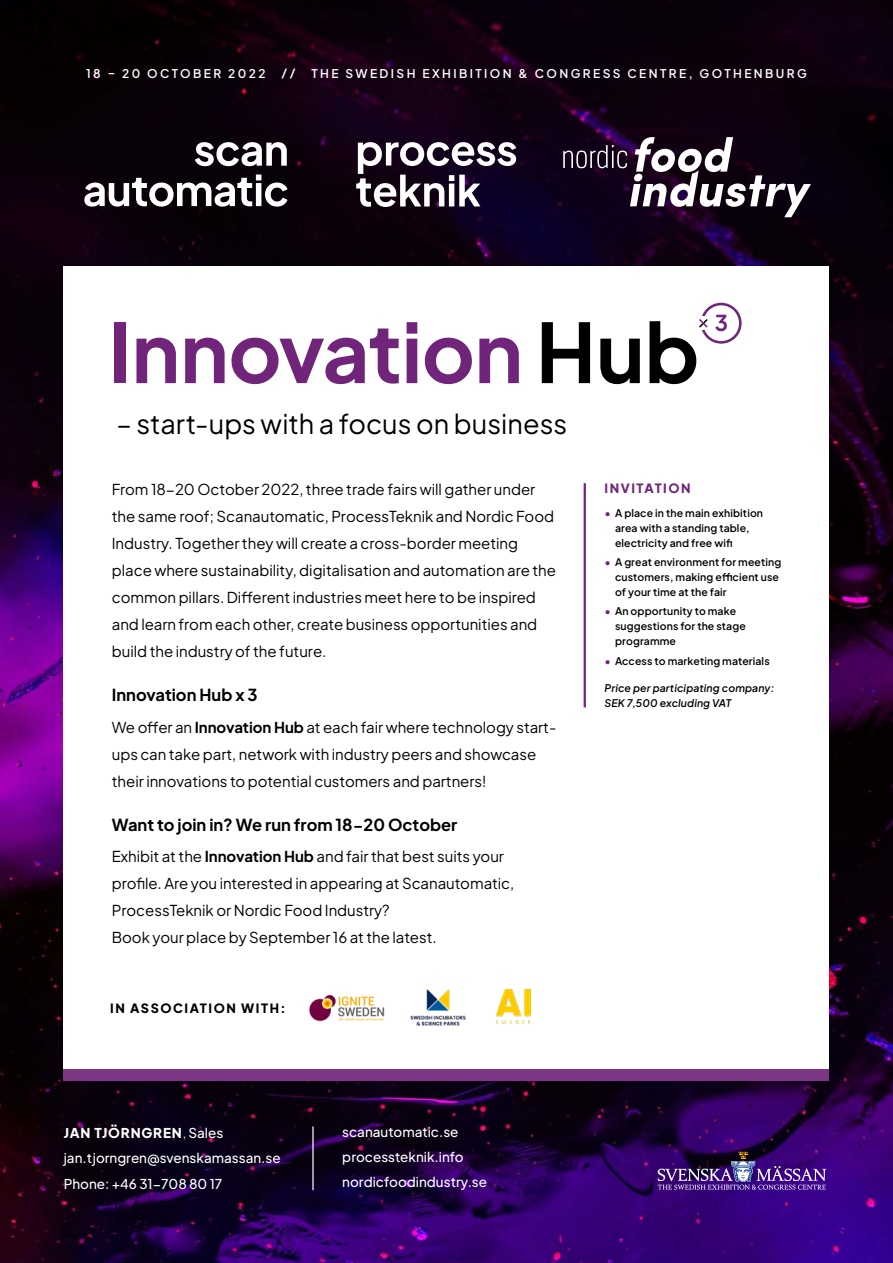
<style>
.page{position:relative;width:893px;height:1263px;background:#fff}
.page>*{position:absolute;margin:0;border:0;box-sizing:border-box;transform-origin:0 0}
.t1{font:700 81.75px "Plus Jakarta Sans";letter-spacing:-.005em;color:#70257b}
.t2{font:27px "Plus Jakarta Sans";color:#000}
.t3{font:700 21.9px "Plus Jakarta Sans";color:#70257b}
.t4{font:700 16.5px "Plus Jakarta Sans";color:#000}
.t5{font:15px/27px "Plus Jakarta Sans";color:#000}
.t6{font:500 13.5px/25.2px "Plus Jakarta Sans";color:#fff}
.t7{font:800 12.75px "Plus Jakarta Sans";letter-spacing:.12em;color:#000}
.t8{font:800 12.75px "Plus Jakarta Sans";letter-spacing:.12em;color:#70257b}
.t9{font:600 12px "Plus Jakarta Sans";letter-spacing:.2em;color:#fff}
.t10{font:600 10.5px/15px "Plus Jakarta Sans";letter-spacing:.01em;color:#000}
.t11{font:italic 600 10.5px/15px "Plus Jakarta Sans";letter-spacing:.01em;color:#000}
.s1{color:#000}
.s2{font-weight:700}
.s3{color:#70257b}
.s4{font-weight:800}
.s5{font-weight:400;color:#fdd7a6}
</style>
<div class="page">
<img style="left:0;top:0;width:893px;height:1263px">
<div style="left:64px;top:267px;width:765px;height:802px;background:#fff"></div>
<img style="left:658px;top:1151px;width:168px;height:38px">
<hr style="left:584px;top:483px;width:2px;height:224px;background:#70257b">
<div style="left:64px;top:1069px;width:765px;height:11px;background:#7c3784"></div>
<svg style="left:195px;top:142px;width:92px;height:24px"></svg>
<svg style="left:84px;top:174px;width:203px;height:33px"></svg>
<svg style="left:563px;top:137px;width:248px;height:80px"></svg>
<svg style="left:356px;top:142px;width:160px;height:65px"></svg>
<div style="left:701px;top:303px;width:41px;height:41px;border:3px solid #70257b;border-radius:50%"></div>
<div style="left:698px;top:317px;width:11px;height:13px;background:#fff"></div>
<svg style="left:699px;top:319px;width:9px;height:9px"></svg>
<hr style="left:312px;top:1126px;width:2px;height:64px;background:#fff">
<img style="left:309px;top:994px;width:76px;height:28px">
<img style="left:410px;top:989px;width:56px;height:37px">
<img style="left:496px;top:989px;width:34px;height:34px">
<p class="t9" style="left:86px;top:63px;width:181px">18 – 20 OCTOBER 2022</p>
<p class="t9" style="left:281px;top:63px;width:15px">//</p>
<p class="t9" style="left:311px;top:63px;width:497px">THE SWEDISH EXHIBITION &amp; CONGRESS CENTRE, GOTHENBURG</p>
<h1 class="t1" style="left:109px;top:286px;width:592px">Innovation <span class="s1">Hub</span></h1>
<h3 class="t3" style="left:715px;top:305px;width:15px">3</h3>
<h2 class="t2" style="left:116px;top:402px;width:452px">– start-ups with a focus on business</h2>
<p class="t5" style="left:112px;top:474px;width:446px">From 18-20 October 2022, three trade fairs will gather under the same roof; Scanautomatic, ProcessTeknik and Nordic Food Industry. Together they will create a cross-border meeting place where sustainability, digitalisation and automation are the common pillars. Different industries meet here to be inspired and learn from each other, create business opportunities and build the industry of the future.</p>
<p class="t4" style="left:112px;top:682px;width:147px">Innovation Hub x 3</p>
<p class="t5" style="left:112px;top:712px;width:446px">We offer an <span class="s2">Innovation Hub</span> at each fair where technology start&shy;ups can take part, network with industry peers and showcase their innovations to potential customers and partners!</p>
<p class="t4" style="left:112px;top:812px;width:347px">Want to join in? We run from 18-20 October</p>
<p class="t5" style="left:112px;top:842px;width:404px">Exhibit at the <span class="s2">Innovation Hub</span> and fair that best suits your profile. Are you interested in appearing at Scanautomatic, ProcessTeknik or Nordic Food Industry?<br>Book your place by September 16 at the latest.</p>
<p class="t7" style="left:110px;top:998px;width:177px">IN ASSOCIATION WITH:</p>
<p class="t8" style="left:604px;top:478px;width:88px">INVITATION</p>
<p class="t10" style="left:615px;top:504px;width:150px;text-indent:-10px"><span class="s3">•</span> A place in the main exhibition area with a standing table, electricity and free wifi</p>
<p class="t10" style="left:615px;top:554px;width:168px;text-indent:-10px"><span class="s3">•</span> A great environment for meeting customers, making efficient use of your time at the fair</p>
<p class="t10" style="left:615px;top:603px;width:132px;text-indent:-10px"><span class="s3">•</span> An opportunity to make suggestions for the stage programme</p>
<p class="t10" style="left:604px;top:652px;width:167px"><span class="s3">•</span> Access to marketing materials</p>
<p class="t11" style="left:604px;top:680px;width:171px">Price per participating company:<br>SEK 7,500 excluding VAT</p>
<p class="t6" style="left:64px;top:1119px;width:218px"><span class="s4">JAN TJÖRNGREN</span><span class="s5">,</span> Sales jan.tjorngren@svenskamassan.se<br>Phone: +46 31-708 80 17</p>
<p class="t6" style="left:342px;top:1118px;width:146px">scanautomatic.se processteknik.info nordicfoodindustry.se</p>
</div>
